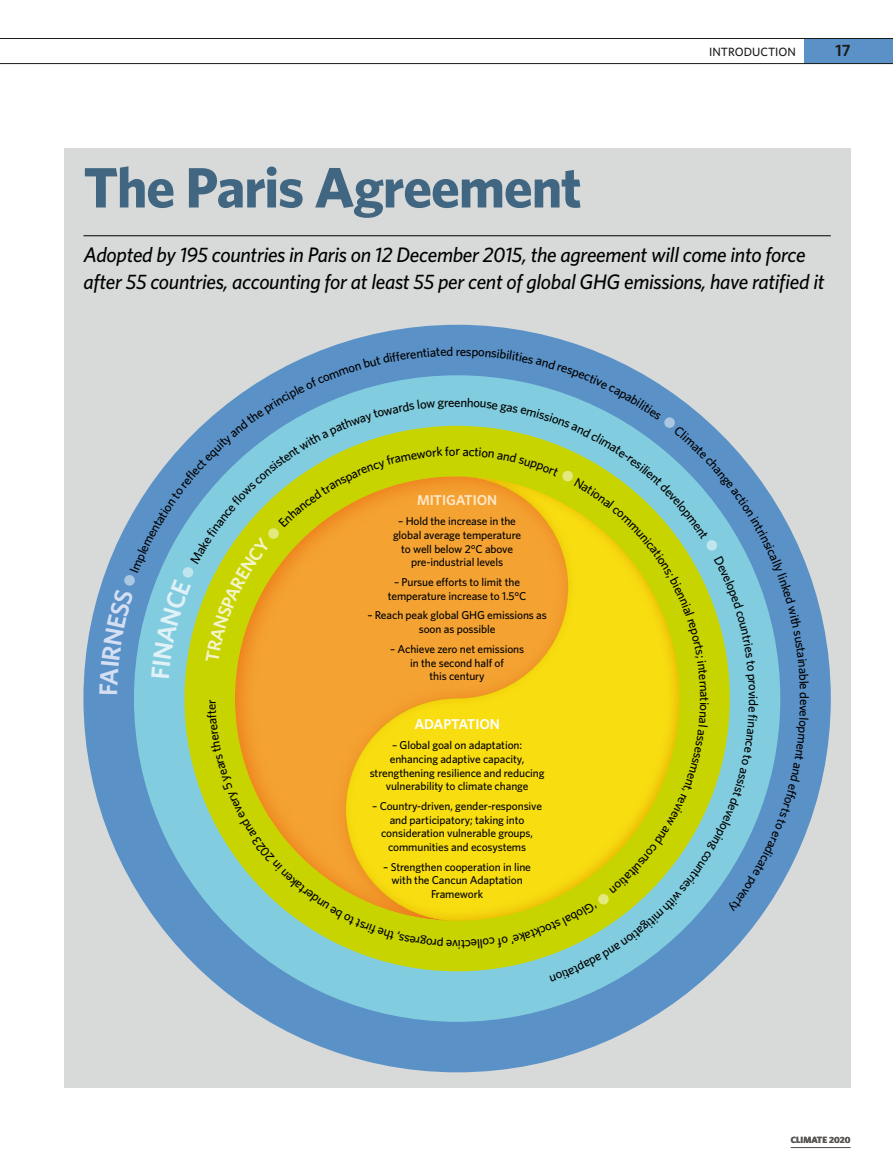
<style>
.page{position:relative;width:893px;height:1174px;background:#fff}
.page>*{position:absolute;margin:0;border:0;box-sizing:border-box;transform-origin:0 0}
.t1{font:700 57px "Whitney";letter-spacing:-.02em;color:#416681}
.t2{font:italic 500 21px/27px "Whitney";letter-spacing:-.015em;color:#000}
.t3{font:600 16.5px "Whitney";color:#1b1b1a}
.t4{font:600 14.25px "Whitney";letter-spacing:-.01em;color:#ffe7c7}
.t5{font:600 14.25px "Whitney";letter-spacing:-.01em;color:#fff}
.t6{font:500 12.75px "Whitney";color:#000}
.t7{font:500 12px "Whitney";color:#1b1b1a}
.t8{font:500 11.4px/13.6px "Whitney";letter-spacing:-.01em;color:#000;text-align:center}
.t9{font:700 9px "Whitney";color:#5a5755}
</style>
<div class="page">
<div style="left:64px;top:149px;width:786px;height:939px;background:#d8d9d9"></div>
<div style="left:83px;top:325px;width:748px;height:747px;background:#5a91c7;border-radius:50%"></div>
<div style="left:124px;top:365px;width:666px;height:666px;background:#5a91c7;opacity:.75"></div>
<div style="left:134px;top:375px;width:646px;height:646px;background:#81ccde;border-radius:50%"></div>
<hr style="left:83px;top:235px;width:748px;height:1px;background:#000">
<div style="left:804px;top:38px;width:89px;height:26px;background:#5a91c7"></div>
<hr style="left:0;top:38px;width:893px;height:1px;background:#1b1b1a">
<hr style="left:0;top:63px;width:893px;height:1px;background:#1b1b1a">
<hr style="left:791px;top:1147px;width:59px;height:1px;background:#5a5755">
<svg style="left:99px;top:346px;width:710px;height:635px"></svg>
<p class="t7" style="left:709px;top:43px;width:88px">INTRODUCTION</p>
<h3 class="t3" style="left:835px;top:40px;width:17px">17</h3>
<h1 class="t1" style="left:83px;top:149px;width:500px">The Paris Agreement</h1>
<h2 class="t2" style="left:83px;top:240px;width:743px">Adopted by 195 countries in Paris on 12 December 2015, the agreement will come into force after 55 countries, accounting for at least 55 per cent of global GHG emissions, have ratified it</h2>
<p class="t6" style="left:456px;top:343px;width:6px">r</p>
<p class="t6" style="left:454px;top:394px;width:8px">e</p>
<p class="t6" style="left:455px;top:442px;width:6px">r</p>
<p class="t4" style="left:417px;top:491px;width:82px">MITIGATION</p>
<p class="t8" style="left:393px;top:514px;width:130px">– Hold the increase in the global average temperature to well below 2°C above pre-industrial levels</p>
<p class="t8" style="left:388px;top:575px;width:140px">– Pursue efforts to limit the temperature increase to 1.5°C</p>
<p class="t8" style="left:367px;top:608px;width:181px">– Reach peak global GHG emissions as soon as possible</p>
<p class="t8" style="left:390px;top:642px;width:136px">– Achieve zero net emissions in the second half of<br>this century</p>
<p class="t5" style="left:414px;top:715px;width:87px">ADAPTATION</p>
<p class="t8" style="left:370px;top:738px;width:176px">– Global goal on adaptation: enhancing adaptive capacity, strengthening resilience and reducing vulnerability to climate change</p>
<p class="t8" style="left:372px;top:799px;width:171px">– Country-driven, gender-responsive and participatory; taking into consideration vulnerable groups, communities and ecosystems</p>
<p class="t8" style="left:383px;top:860px;width:149px">– Strengthen cooperation in line with the Cancun Adaptation<br>Framework</p>
<p class="t6" style="left:458px;top:953px;width:8px;rotate:-180deg">v</p>
<p class="t6" style="left:461px;top:953px;width:5px;rotate:180deg">i</p>
<p class="t6" style="left:713px;top:697px;width:6px;rotate:90deg">t</p>
<p class="t6" style="left:762px;top:696px;width:5px;rotate:90deg">i</p>
<p class="t6" style="left:813px;top:692px;width:15px;rotate:90deg">de</p>
<p class="t9" style="left:791px;top:1133px;width:61px">CLIMATE 2020</p>
</div>
